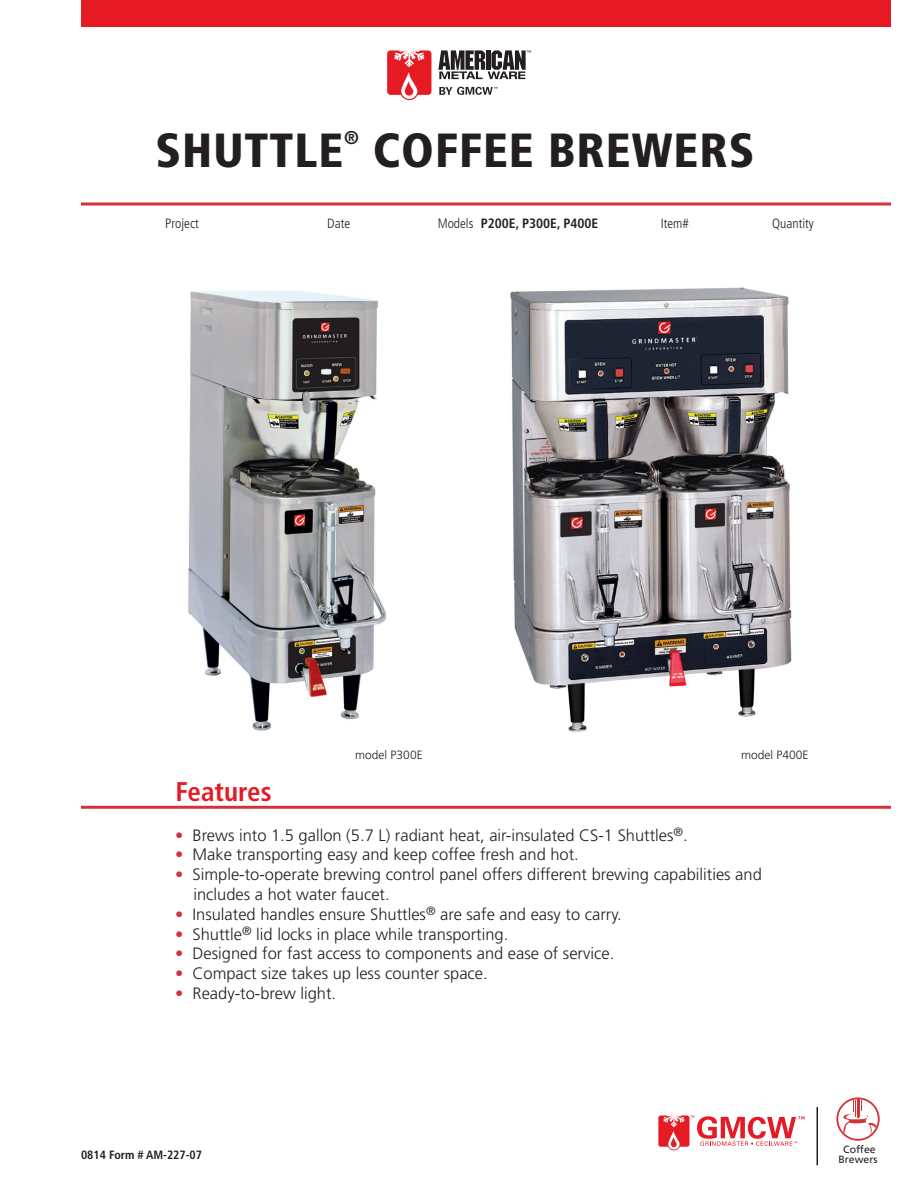
<style>
.page{position:relative;width:918px;height:1188px;background:#fff}
.page>*{position:absolute;margin:0;border:0;box-sizing:border-box;transform-origin:0 0}
.t1{font:900 condensed 47.85px "Frutiger LT Std";letter-spacing:.02em;color:#231f20}
.t2{font:700 condensed 27px "Frutiger LT Std";color:#e51a23}
.t3{font:900 condensed 18.6px "Frutiger LT Std";color:#231f20}
.t4{font:300 16.5px "Frutiger LT Std";color:#231f20}
.t5{font:300 condensed 13.5px "Frutiger LT Std";color:#231f20}
.t6{font:700 condensed 13.5px "Frutiger LT Std";color:#231f20}
.t7{font:300 12px "Frutiger LT Std";color:#231f20}
.t8{font:700 condensed 12px "Frutiger LT Std";color:#231f20}
.t9{font:10.5px "Frutiger LT Std";color:#231f20}
.s1{color:#d43238}
</style>
<div class="page">
<img style="left:510px;top:287px;width:282px;height:445px">
<div style="left:81px;top:0;width:810px;height:27px;background:#e51a23"></div>
<svg style="left:658px;top:1116px;width:147px;height:34px"></svg>
<hr style="left:817px;top:1107px;width:1px;height:58px;background:#231f20">
<svg style="left:836px;top:1097px;width:44px;height:44px"></svg>
<svg style="left:81px;top:202px;width:810px;height:4px;background:#de6569"></svg>
<hr style="left:81px;top:806px;width:810px;height:3px;background:#d43238">
<svg style="left:438px;top:50px;width:93px;height:29px"></svg>
<svg style="left:387px;top:50px;width:44px;height:50px"></svg>
<svg style="left:439px;top:87px;width:58px;height:8px"></svg>
<img style="left:188px;top:291px;width:199px;height:440px">
<p class="t1" style="left:156px;top:122px;width:189px">SHUTTLE</p>
<p class="t3" style="left:344px;top:126px;width:16px">®</p>
<p class="t1" style="left:373px;top:122px;width:383px">COFFEE BREWERS</p>
<p class="t5" style="left:165px;top:216px;width:35px">Project</p>
<p class="t5" style="left:327px;top:216px;width:25px">Date</p>
<p class="t5" style="left:438px;top:216px;width:37px">Models</p>
<p class="t5" style="left:661px;top:216px;width:30px">Item#</p>
<p class="t5" style="left:772px;top:216px;width:43px">Quantity</p>
<p class="t6" style="left:481px;top:215px;width:119px">P200E, P300E, P400E</p>
<p class="t7" style="left:355px;top:748px;width:69px">model P300E</p>
<p class="t7" style="left:741px;top:748px;width:69px">model P400E</p>
<p class="t2" style="left:176px;top:776px;width:98px">Features</p>
<p class="t4" style="left:175px;top:826px;width:514px"><span class="s1">•</span> Brews into 1.5 gallon (5.7 L) radiant heat, air-insulated CS-1 Shuttles<sup>®</sup>.</p>
<p class="t4" style="left:175px;top:845px;width:405px"><span class="s1">•</span> Make transporting easy and keep coffee fresh and hot.</p>
<p class="t4" style="left:175px;top:865px;width:588px"><span class="s1">•</span> Simple-to-operate brewing control panel offers different brewing capabilities and</p>
<p class="t4" style="left:193px;top:885px;width:198px">includes a hot water faucet.</p>
<p class="t4" style="left:175px;top:905px;width:448px"><span class="s1">•</span> Insulated handles ensure Shuttles<sup>®</sup> are safe and easy to carry.</p>
<p class="t4" style="left:175px;top:925px;width:335px"><span class="s1">•</span> Shuttle<sup>®</sup> lid locks in place while transporting.</p>
<p class="t4" style="left:175px;top:944px;width:441px"><span class="s1">•</span> Designed for fast access to components and ease of service.</p>
<p class="t4" style="left:175px;top:964px;width:314px"><span class="s1">•</span> Compact size takes up less counter space.</p>
<p class="t4" style="left:175px;top:984px;width:163px"><span class="s1">•</span> Ready-to-brew light.</p>
<p class="t8" style="left:81px;top:1148px;width:123px">0814 Form # AM-227-07</p>
<p class="t9" style="left:843px;top:1143px;width:34px">Coffee</p>
<p class="t9" style="left:838px;top:1153px;width:41px">Brewers</p>
</div>
